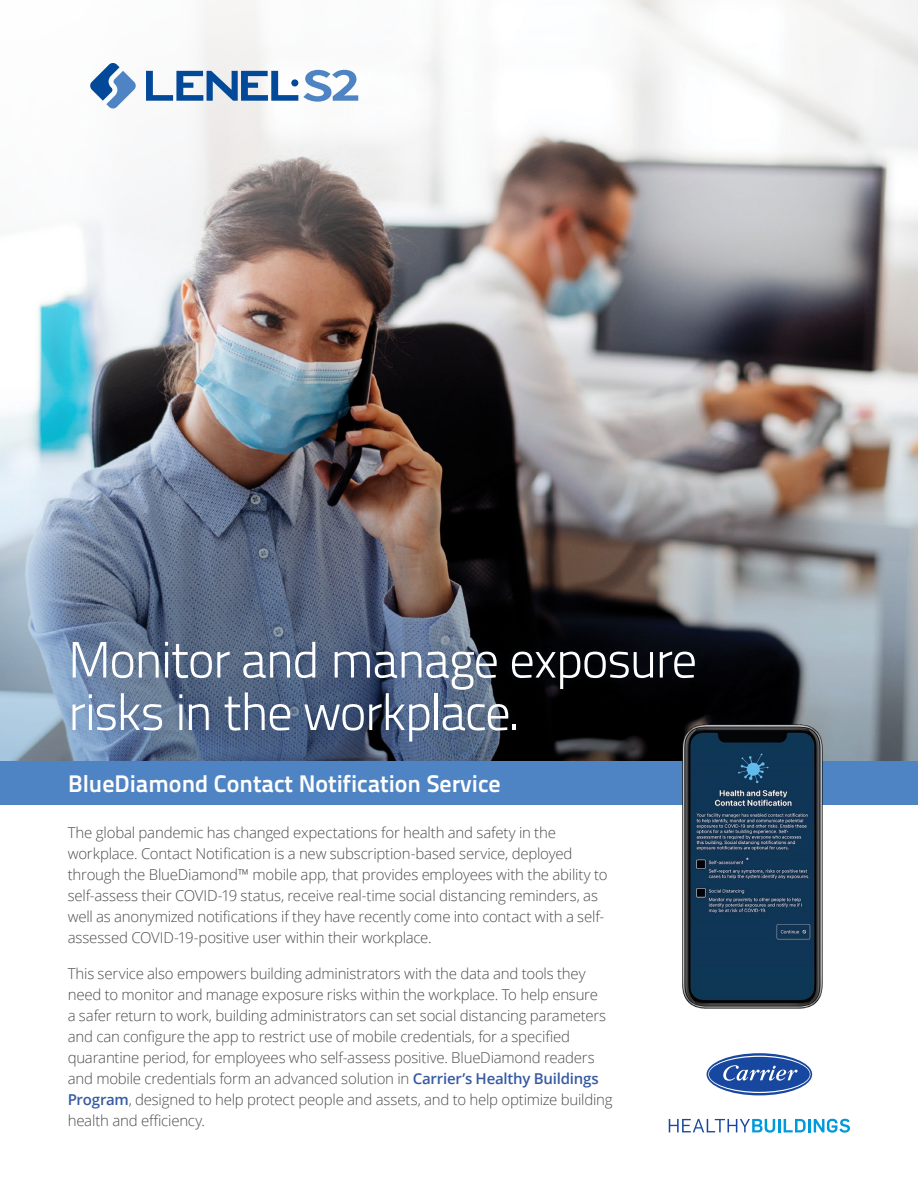
<style>
.page{position:relative;width:918px;height:1188px;background:#fff}
.page>*{position:absolute;margin:0;border:0;box-sizing:border-box;transform-origin:0 0}
.t1{font:300 51px/52.5px "Titillium Text 22 L";letter-spacing:-.035em;color:#fff}
.t2{font:700 24px "Titillium Text 22 L";color:#fff}
.t3{font:300 15px/21px "Open Sans";letter-spacing:-.015em;color:#4d4d4f}
.s1{font-weight:600;color:#375aa4}
</style>
<div class="page">
<img style="left:38px;top:0;width:880px;height:312px">
<svg style="left:146px;top:70px;width:212px;height:32px"></svg>
<svg style="left:90px;top:62px;width:46px;height:47px"></svg>
<img style="left:0;top:312px;width:918px;height:449px">
<div style="left:63px;top:633px;width:641px;height:117px;background:#194675;opacity:.25"></div>
<div style="left:0;top:761px;width:918px;height:44px;background:#4f84c4"></div>
<img style="left:599px;top:558px;width:286px;height:575px">
<h1 class="t1" style="left:68px;top:631px;width:631px">Monitor and manage exposure risks in the workplace.</h1>
<h2 class="t2" style="left:68px;top:765px;width:434px">BlueDiamond Contact Notification Service</h2>
<p class="t3" style="left:68px;top:821px;width:541px">The global pandemic has changed expectations for health and safety in the workplace. Contact Notification is a new subscription-based service, deployed through the BlueDiamond™ mobile app, that provides employees with the ability to self-assess their COVID-19 status, receive real-time social distancing reminders, as well as anonymized notifications if they have recently come into contact with a self&shy;assessed COVID-19-positive user within their workplace.</p>
<p class="t3" style="left:68px;top:963px;width:546px">This service also empowers building administrators with the data and tools they need to monitor and manage exposure risks within the workplace. To help ensure<br>a safer return to work, building administrators can set social distancing parameters and can configure the app to restrict use of mobile credentials, for a specified quarantine period, for employees who self-assess positive. BlueDiamond readers and mobile credentials form an advanced solution in <span class="s1">Carrier’s Healthy Buildings Program</span>, designed to help protect people and assets, and to help optimize building health and efficiency.</p>
</div>
